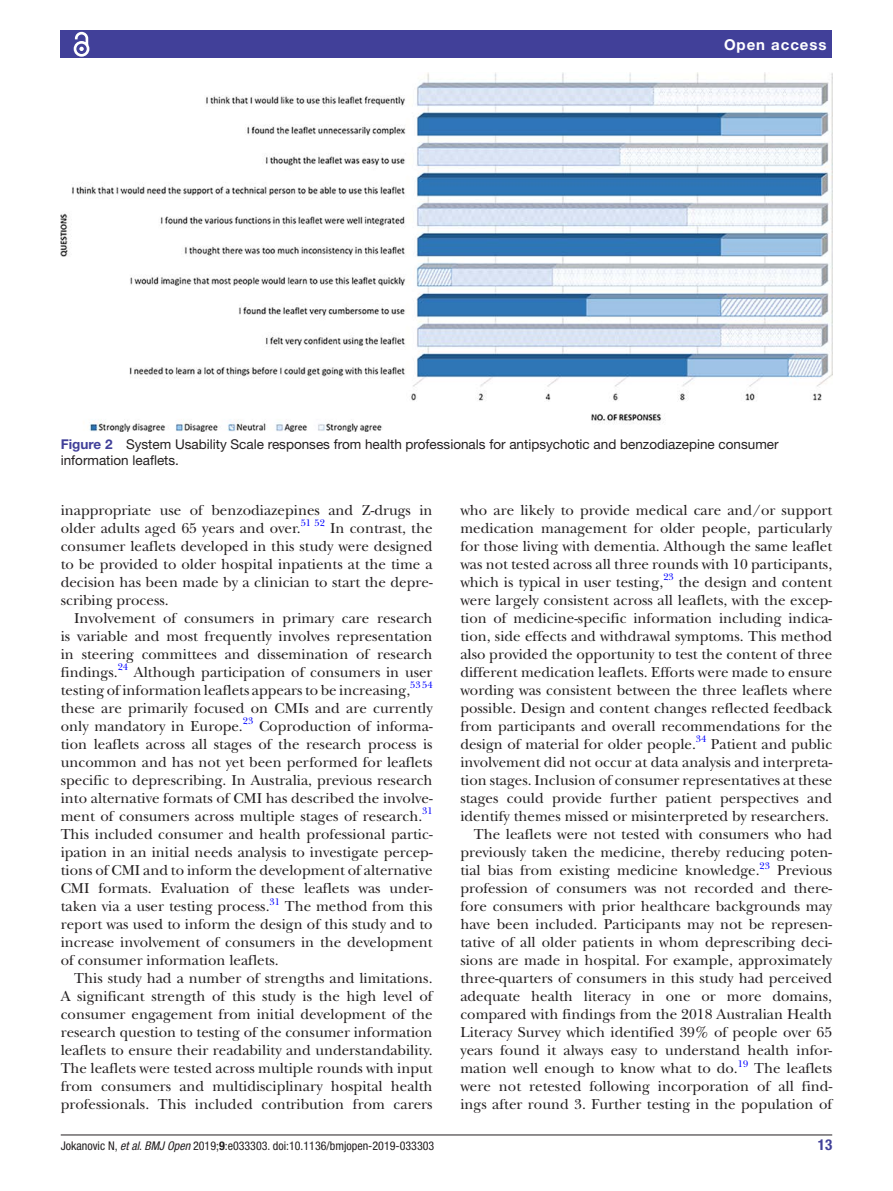
<style>
.page{position:relative;width:893px;height:1191px;background:#fff}
.page>*{position:absolute;margin:0;border:0;box-sizing:border-box;transform-origin:0 0}
.t1{font:15px/18px "New Baskerville";color:#231f20;text-align:justify}
.t2{font:700 15px "Helvetica Neue LT Std";letter-spacing:.065em;color:#fff}
.t3{font:700 condensed 15px "Helvetica Neue LT Std";color:#414099}
.t4{font:13.5px/16.2px "Helvetica Neue LT Std";color:#231f20}
.t5{font:condensed 12px "Helvetica Neue LT Std";color:#231f20}
.t6{font:9.9px "New Baskerville";color:#00f}
.s1{font-weight:700;color:#414099}
.s2{font-style:italic}
.s3{font-weight:700}
</style>
<div class="page">
<hr style="left:61px;top:1134px;width:771px;height:1px;background:#231f20">
<div style="left:61px;top:31px;width:771px;height:27px;background:#414099"></div>
<svg style="left:73px;top:31px;width:17px;height:26px"></svg>
<img style="left:61px;top:73px;width:771px;height:358px">
<p class="t2" style="left:724px;top:35px;width:104px">Open access</p>
<p class="t4" style="left:61px;top:436px;width:719px"><span class="s1">Figure 2</span> System Usability Scale responses from health professionals for antipsychotic and benzodiazepine consumer information leaflets.</p>
<p class="t1" style="left:61px;top:501px;width:373px">inappropriate use of benzodiazepines and Z-drugs in older adults aged 65 years and over.</p>
<p class="t1" style="left:460px;top:501px;width:373px">who are likely to provide medical care and/or support medication management for older people, particularly for those living with dementia. Although the same leaflet was not tested across all three rounds with 10 participants, which is typical in user testing,<sup>23</sup> the design and content were largely consistent across all leaflets, with the excep&shy;tion of medicine-specific information including indica&shy;tion, side effects and withdrawal symptoms. This method also provided the opportunity to test the content of three different medication leaflets. Efforts were made to ensure wording was consistent between the three leaflets where possible. Design and content changes reflected feedback from participants and overall recommendations for the design of material for older people.</p>
<p class="t6" style="left:301px;top:517px;width:26px">51 52</p>
<p class="t1" style="left:61px;top:519px;width:373px;text-indent:269px">In contrast, the consumer leaflets developed in this study were designed to be provided to older hospital inpatients at the time a decision has been made by a clinician to start the depre&shy;scribing process.</p>
<p class="t1" style="left:61px;top:609px;width:373px;text-indent:14px">Involvement of consumers in primary care research is variable and most frequently involves representation in steering committees and dissemination of research findings.</p>
<p class="t6" style="left:118px;top:661px;width:12px">24</p>
<p class="t1" style="left:61px;top:663px;width:373px;text-indent:73px">Although participation of consumers in user testing of information leaflets appears to be increasing,</p>
<p class="t6" style="left:410px;top:679px;width:24px">53 54</p>
<p class="t1" style="left:61px;top:699px;width:373px">these are primarily focused on CMIs and are currently only mandatory in Europe.</p>
<p class="t6" style="left:243px;top:715px;width:12px">23</p>
<p class="t1" style="left:61px;top:717px;width:373px;text-indent:198px">Coproduction of informa&shy;tion leaflets across all stages of the research process is uncommon and has not yet been performed for leaflets specific to deprescribing. In Australia, previous research into alternative formats of CMI has described the involve&shy;ment of consumers across multiple stages of research.</p>
<p class="t6" style="left:696px;top:733px;width:12px">34</p>
<p class="t1" style="left:711px;top:735px;width:123px">Patient and public</p>
<p class="t1" style="left:460px;top:753px;width:373px">involvement did not occur at data analysis and interpreta-</p>
<p class="t1" style="left:460px;top:771px;width:373px">tion stages. Inclusion of consumer representatives at these</p>
<p class="t1" style="left:460px;top:789px;width:373px">stages could provide further patient perspectives and</p>
<p class="t1" style="left:460px;top:807px;width:370px">identify themes missed or misinterpreted by researchers.</p>
<p class="t1" style="left:474px;top:825px;width:360px">The leaflets were not tested with consumers who had</p>
<p class="t1" style="left:460px;top:843px;width:373px">previously taken the medicine, thereby reducing poten-</p>
<p class="t1" style="left:460px;top:861px;width:301px">tial bias from existing medicine knowledge.</p>
<p class="t6" style="left:760px;top:859px;width:12px">23</p>
<p class="t6" style="left:422px;top:805px;width:12px">31</p>
<p class="t1" style="left:61px;top:825px;width:373px">This included consumer and health professional partic&shy;ipation in an initial needs analysis to investigate percep&shy;tions of CMI and to inform the development of alternative CMI formats. Evaluation of these leaflets was under&shy;taken via a user testing process.</p>
<p class="t1" style="left:460px;top:861px;width:373px;text-indent:317px">Previous profession of consumers was not recorded and there&shy;fore consumers with prior healthcare backgrounds may have been included. Participants may not be represen&shy;tative of all older patients in whom deprescribing deci&shy;sions are made in hospital. For example, approximately three-quarters of consumers in this study had perceived adequate health literacy in one or more domains, compared with findings from the 2018 Australian Health Literacy Survey which identified 39% of people over 65 years found it always easy to understand health infor&shy;mation well enough to know what to do.<sup>19</sup> The leaflets were not retested following incorporation of all find&shy;ings after round 3. Further testing in the population of</p>
<p class="t6" style="left:270px;top:895px;width:12px">31</p>
<p class="t1" style="left:61px;top:897px;width:373px;text-indent:224px">The method from this report was used to inform the design of this study and to increase involvement of consumers in the development of consumer information leaflets.</p>
<p class="t1" style="left:61px;top:969px;width:373px;text-indent:14px">This study had a number of strengths and limitations.<br>A significant strength of this study is the high level of consumer engagement from initial development of the research question to testing of the consumer information leaflets to ensure their readability and understandability.<br>The leaflets were tested across multiple rounds with input from consumers and multidisciplinary hospital health professionals. This included contribution from carers</p>
<p class="t5" style="left:61px;top:1138px;width:375px">Jokanovic N, <span class="s2">et al</span>. <span class="s2">BMJ Open</span> 2019;<span class="s3">9</span>:e033303. doi:10.1136/bmjopen-2019-033303</p>
<p class="t3" style="left:818px;top:1135px;width:16px">13</p>
</div>
